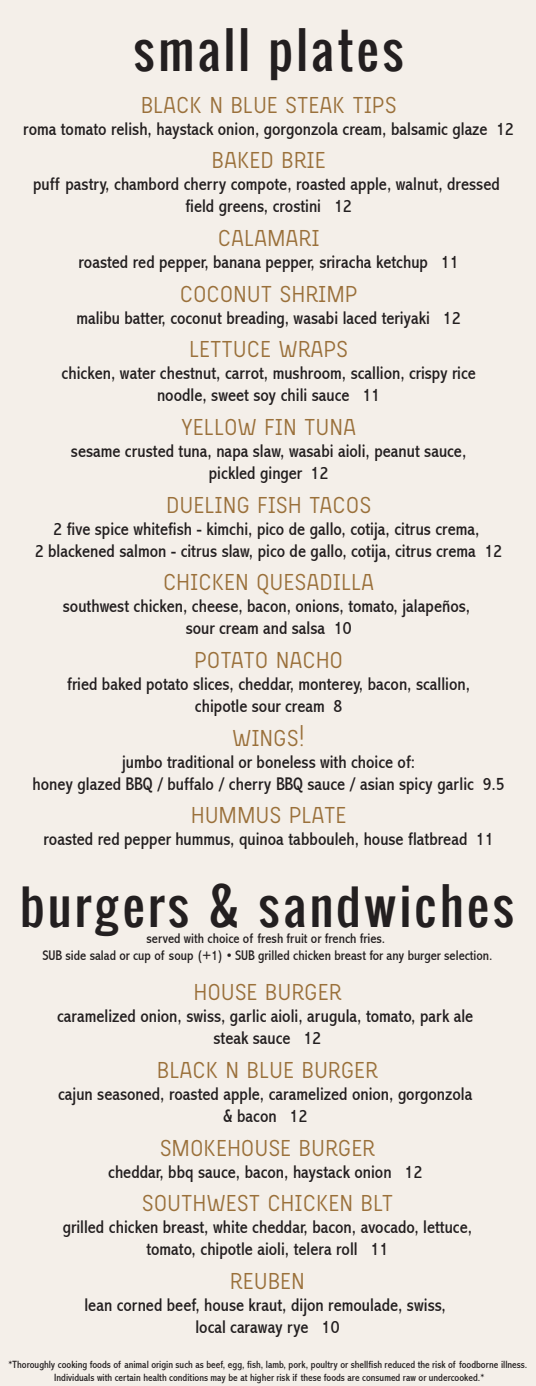
<style>
.page{position:relative;width:536px;height:1386px;background:#f4efe9}
.page>*{position:absolute;margin:0;border:0;box-sizing:border-box;transform-origin:0 0}
.t1{font:49px "Oswald";letter-spacing:.05em;color:#231f20}
.t2{font:24.5px "Beauchef";letter-spacing:.05em;color:#9a703a}
.t3{font:condensed 18.38px/22.1px "Abadi";color:#231f20;text-align:center}
.t4{font:condensed 14px/16.8px "Abadi";color:#231f20;text-align:center}
.t5{font:condensed 10.5px/12.6px "Abadi";color:#231f20;text-align:center}
</style>
<div class="page">
<h1 class="t1" style="left:133px;top:12px;width:273px">small plates</h1>
<h2 class="t2" style="left:141px;top:90px;width:256px">BLACK N BLUE STEAK TIPS</h2>
<p class="t3" style="left:23px;top:118px;width:492px">roma tomato relish, haystack onion, gorgonzola cream, balsamic glaze 12</p>
<h2 class="t2" style="left:212px;top:146px;width:114px">BAKED BRIE</h2>
<p class="t3" style="left:33px;top:173px;width:468px">puff pastry, chambord cherry compote, roasted apple, walnut, dressed field greens, crostini 12</p>
<h2 class="t2" style="left:218px;top:223px;width:102px">CALAMARI</h2>
<p class="t3" style="left:78px;top:251px;width:382px">roasted red pepper, banana pepper, sriracha ketchup 11</p>
<h2 class="t2" style="left:180px;top:279px;width:178px">COCONUT SHRIMP</h2>
<p class="t3" style="left:76px;top:307px;width:386px">malibu batter, coconut breading, wasabi laced teriyaki 12</p>
<h2 class="t2" style="left:190px;top:335px;width:159px">LETTUCE WRAPS</h2>
<p class="t3" style="left:61px;top:362px;width:415px">chicken, water chestnut, carrot, mushroom, scallion, crispy rice noodle, sweet soy chili sauce 11</p>
<h2 class="t2" style="left:182px;top:412px;width:175px">YELLOW FIN TUNA</h2>
<p class="t3" style="left:71px;top:440px;width:397px">sesame crusted tuna, napa slaw, wasabi aioli, peanut sauce, pickled ginger 12</p>
<h2 class="t2" style="left:167px;top:490px;width:205px">DUELING FISH TACOS</h2>
<p class="t3" style="left:35px;top:518px;width:468px">2 five spice whitefish - kimchi, pico de gallo, cotija, citrus crema,<br>2 blackened salmon - citrus slaw, pico de gallo, cotija, citrus crema 12</p>
<h2 class="t2" style="left:164px;top:568px;width:211px">CHICKEN QUESADILLA</h2>
<p class="t3" style="left:63px;top:595px;width:408px">southwest chicken, cheese, bacon, onions, tomato, jalapeños, sour cream and salsa 10</p>
<h2 class="t2" style="left:195px;top:646px;width:149px">POTATO NACHO</h2>
<p class="t3" style="left:67px;top:673px;width:404px">fried baked potato slices, cheddar, monterey, bacon, scallion, chipotle sour cream 8</p>
<h2 class="t2" style="left:233px;top:723px;width:73px">WINGS!</h2>
<p class="t3" style="left:33px;top:751px;width:473px">jumbo traditional or boneless with choice of:<br>honey glazed BBQ / buffalo / cherry BBQ sauce / asian spicy garlic 9.5</p>
<h2 class="t2" style="left:191px;top:801px;width:156px">HUMMUS PLATE</h2>
<p class="t3" style="left:43px;top:829px;width:451px">roasted red pepper hummus, quinoa tabbouleh, house flatbread 11</p>
<h1 class="t1" style="left:20px;top:868px;width:496px">burgers &amp; sandwiches</h1>
<p class="t4" style="left:42px;top:931px;width:451px">served with choice of fresh fruit or french fries.<br>SUB side salad or cup of soup (+1) • SUB grilled chicken breast for any burger selection.</p>
<h2 class="t2" style="left:194px;top:978px;width:148px">HOUSE BURGER</h2>
<p class="t3" style="left:57px;top:1005px;width:417px">caramelized onion, swiss, garlic aioli, arugula, tomato, park ale steak sauce 12</p>
<h2 class="t2" style="left:157px;top:1055px;width:221px">BLACK N BLUE BURGER</h2>
<p class="t3" style="left:58px;top:1083px;width:415px">cajun seasoned, roasted apple, caramelized onion, gorgonzola &amp; bacon 12</p>
<h2 class="t2" style="left:160px;top:1133px;width:215px">SMOKEHOUSE BURGER</h2>
<p class="t3" style="left:108px;top:1161px;width:316px">cheddar, bbq sauce, bacon, haystack onion 12</p>
<h2 class="t2" style="left:142px;top:1189px;width:251px">SOUTHWEST CHICKEN BLT</h2>
<p class="t3" style="left:63px;top:1216px;width:410px">grilled chicken breast, white cheddar, bacon, avocado, lettuce, tomato, chipotle aioli, telera roll 11</p>
<h2 class="t2" style="left:230px;top:1266px;width:75px">REUBEN</h2>
<p class="t3" style="left:84px;top:1294px;width:363px">lean corned beef, house kraut, dijon remoulade, swiss, local caraway rye 10</p>
<p class="t5" style="left:9px;top:1358px;width:520px">*Thoroughly cooking foods of animal origin such as beef, egg, fish, lamb, pork, poultry or shellfish reduced the risk of foodborne illness.<br>Individuals with certain health conditions may be at higher risk if these foods are consumed raw or undercooked.*</p>
</div>
